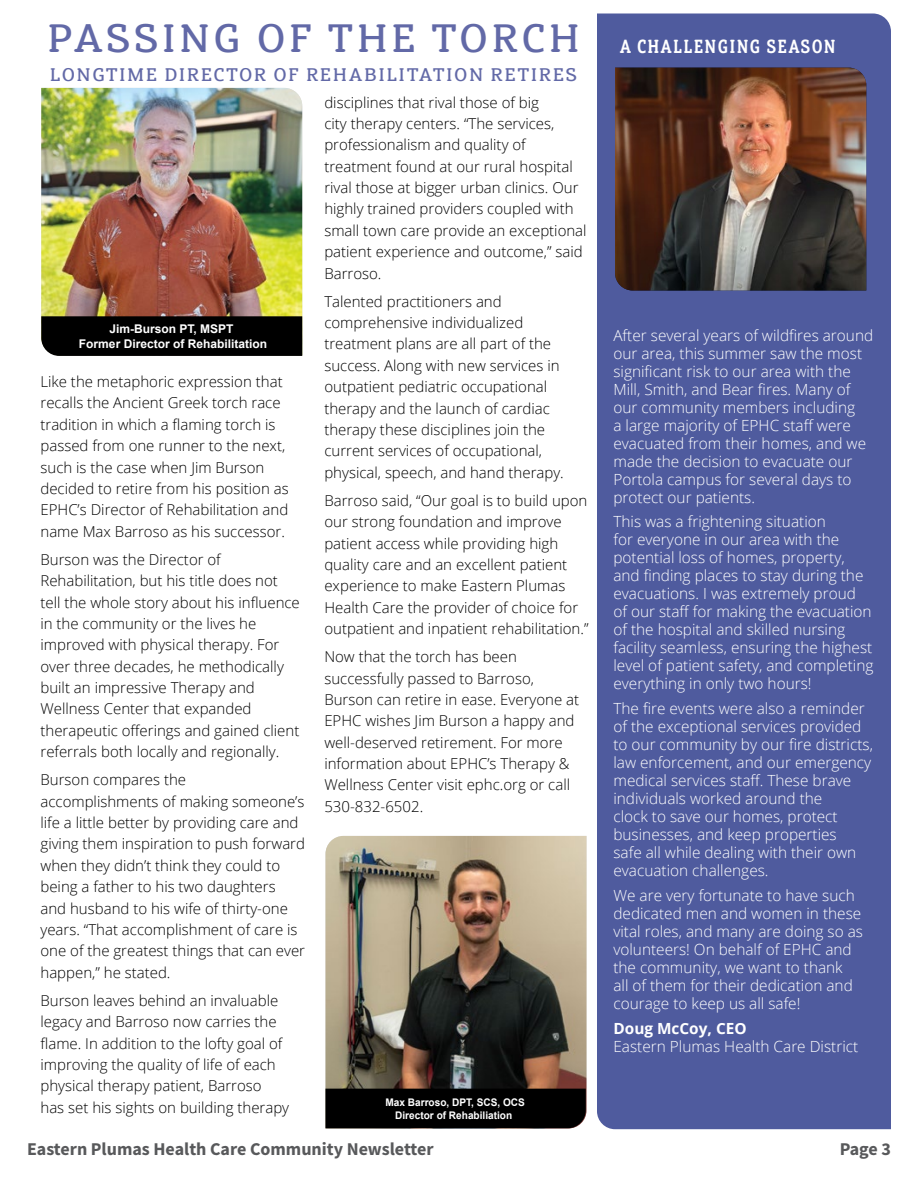
<style>
.page{position:relative;width:918px;height:1188px;background:#fff}
.page>*{position:absolute;margin:0;border:0;box-sizing:border-box;transform-origin:0 0}
.t1{font:39px "Susan Classic";letter-spacing:.08em;color:#6269a7}
.t2{font:700 18.75px "Susan Classic";letter-spacing:.08em;color:#fff;scale:.82 1}
.t3{font:700 18px "Source Sans Pro";color:#58595b}
.t4{font:18px "Susan Classic";letter-spacing:.08em;color:#6269a7}
.t5{font:300 15.3px/18px "Open Sans";color:#fff}
.t6{font:700 15.3px "Open Sans";color:#fff}
.t7{font:300 15px/21.3px "Open Sans";color:#000}
.t8{font:700 12px/14.4px "Arial";color:#fff;text-align:center}
.t9{font:700 10.5px/12.6px "Arial";color:#fff;text-align:center;scale:.96 1}
</style>
<div class="page">
<div style="left:597px;top:14px;width:294px;height:1115px;background:#4f5b9e"></div>
<img style="left:615px;top:68px;width:251px;height:223px">
<img style="left:326px;top:836px;width:260px;height:253px">
<img style="left:41px;top:88px;width:261px;height:228px">
<div style="left:326px;top:1089px;width:260px;height:39px;background:#000"></div>
<div style="left:41px;top:316px;width:261px;height:40px;background:#000"></div>
<h1 class="t1" style="left:47px;top:13px;width:534px">PASSING OF THE TORCH</h1>
<p class="t4" style="left:50px;top:63px;width:529px">LONGTIME DIRECTOR OF REHABILITATION RETIRES</p>
<p class="t8" style="left:79px;top:322px;width:190px">Jim-Burson PT, MSPT<br>Former Director of Rehabilitation</p>
<p class="t7" style="left:40px;top:371px;width:250px">Like the metaphoric expression that recalls the Ancient Greek torch race tradition in which a flaming torch is passed from one runner to the next, such is the case when Jim Burson decided to retire from his position as EPHC’s Director of Rehabilitation and name Max Barroso as his successor.</p>
<p class="t7" style="left:40px;top:548px;width:261px">Burson was the Director of Rehabilitation, but his title does not tell the whole story about his influence in the community or the lives he improved with physical therapy. For over three decades, he methodically built an impressive Therapy and Wellness Center that expanded therapeutic offerings and gained client referrals both locally and regionally.</p>
<p class="t7" style="left:40px;top:769px;width:266px">Burson compares the accomplishments of making someone’s life a little better by providing care and giving them inspiration to push forward when they didn’t think they could to being a father to his two daughters and husband to his wife of thirty-one years. “That accomplishment of care is one of the greatest things that can ever happen,” he stated.</p>
<p class="t7" style="left:40px;top:989px;width:250px">Burson leaves behind an invaluable legacy and Barroso now carries the flame. In addition to the lofty goal of improving the quality of life of each physical therapy patient, Barroso<br>has set his sights on building therapy</p>
<p class="t7" style="left:324px;top:91px;width:264px">disciplines that rival those of big<br>city therapy centers. “The services, professionalism and quality of treatment found at our rural hospital rival those at bigger urban clinics. Our highly trained providers coupled with small town care provide an exceptional patient experience and outcome,” said Barroso.</p>
<p class="t7" style="left:324px;top:290px;width:241px">Talented practitioners and comprehensive individualized treatment plans are all part of the success. Along with new services in outpatient pediatric occupational therapy and the launch of cardiac therapy these disciplines join the current services of occupational, physical, speech, and hand therapy.</p>
<p class="t7" style="left:324px;top:489px;width:266px">Barroso said, “Our goal is to build upon our strong foundation and improve patient access while providing high quality care and an excellent patient experience to make Eastern Plumas Health Care the provider of choice for outpatient and inpatient rehabilitation.”</p>
<p class="t7" style="left:324px;top:646px;width:256px">Now that the torch has been successfully passed to Barroso,<br>Burson can retire in ease. Everyone at<br>EPHC wishes Jim Burson a happy and well-deserved retirement. For more information about EPHC’s Therapy &amp;<br>Wellness Center visit ephc.org or call<br>530-832-6502.</p>
<p class="t9" style="left:386px;top:1096px;width:147px">Max Barroso, DPT, SCS, OCS<br>Director of Rehabiliation</p>
<p class="t2" style="left:620px;top:35px;width:265px">A CHALLENGING SEASON</p>
<p class="t5" style="left:613px;top:326px;width:261px">After several years of wildfires around our area, this summer saw the most significant risk to our area with the Mill, Smith, and Bear fires. Many of our community members including<br>a large majority of EPHC staff were evacuated from their homes, and we made the decision to evacuate our Portola campus for several days to protect our patients.</p>
<p class="t5" style="left:613px;top:512px;width:262px">This was a frightening situation<br>for everyone in our area with the potential loss of homes, property, and finding places to stay during the evacuations. I was extremely proud<br>of our staff for making the evacuation of the hospital and skilled nursing facility seamless, ensuring the highest level of patient safety, and completing everything in only two hours!</p>
<p class="t5" style="left:613px;top:699px;width:261px">The fire events were also a reminder of the exceptional services provided to our community by our fire districts, law enforcement, and our emergency medical services staff. These brave individuals worked around the<br>clock to save our homes, protect businesses, and keep properties<br>safe all while dealing with their own evacuation challenges.</p>
<p class="t5" style="left:613px;top:886px;width:251px">We are very fortunate to have such dedicated men and women in these vital roles, and many are doing so as volunteers! On behalf of EPHC and the community, we want to thank<br>all of them for their dedication and courage to keep us all safe!</p>
<p class="t6" style="left:613px;top:1017px;width:135px">Doug McCoy, CEO</p>
<p class="t5" style="left:613px;top:1037px;width:246px">Eastern Plumas Health Care District</p>
<p class="t3" style="left:27px;top:1137px;width:408px">Eastern Plumas Health Care Community Newsletter</p>
<p class="t3" style="left:840px;top:1137px;width:53px">Page 3</p>
</div>
